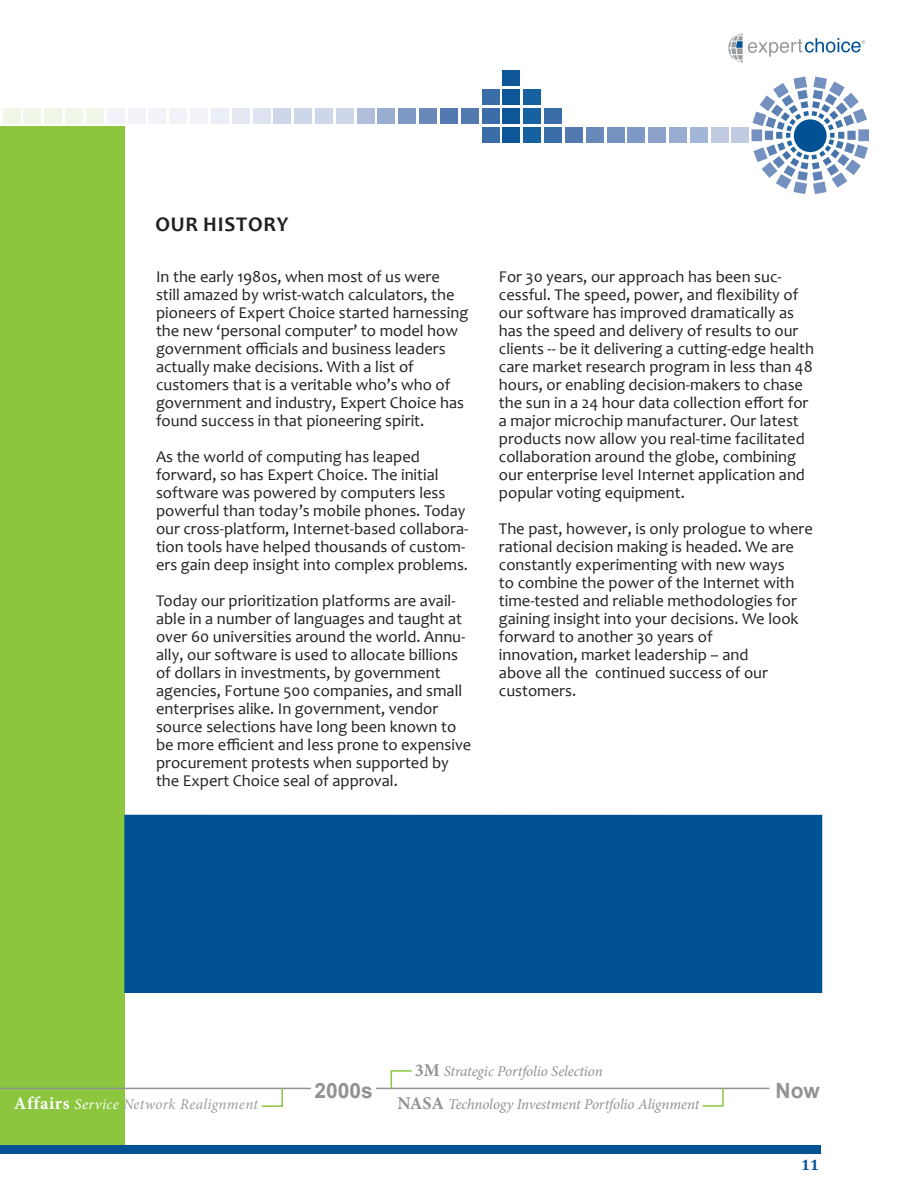
<style>
.page{position:relative;width:918px;height:1188px;background:#fff}
.page>*{position:absolute;margin:0;border:0;box-sizing:border-box;transform-origin:0 0}
.t1{font:700 21px "Candara";color:#231f20}
.t2{font:700 21px "Arial";color:#919295}
.t3{font:16.5px/18px "Candara";color:#231f20}
.t4{font:italic 15px/32.5px "Minion Pro";letter-spacing:-.01em;color:#919295}
.t5{font:italic 15px "Minion Pro";letter-spacing:.025em;color:#9b9ca0}
.t6{font:700 15px "Cambria";color:#005294}
.s1{font-weight:700;font-style:normal;font-size:18px;color:#fff}
.s2{color:#fff}
.s3{font-weight:700;font-style:normal;font-size:18px}
</style>
<div class="page">
<div style="left:503px;top:70px;width:17px;height:16px;background:#0d5798"></div>
<div style="left:482px;top:89px;width:17px;height:16px;background:#3b6da8"></div>
<div style="left:503px;top:89px;width:17px;height:16px;background:#0d5798"></div>
<div style="left:524px;top:89px;width:17px;height:16px;background:#1661a0"></div>
<div style="left:482px;top:127px;width:17px;height:16px;background:#3b6da8"></div>
<div style="left:503px;top:127px;width:17px;height:16px;background:#0d5798"></div>
<div style="left:524px;top:127px;width:17px;height:16px;background:#1661a0"></div>
<div style="left:544px;top:127px;width:18px;height:16px;background:#3b6da8"></div>
<div style="left:565px;top:127px;width:18px;height:16px;background:#527ab1"></div>
<div style="left:669px;top:127px;width:18px;height:16px;background:#98abd0"></div>
<div style="left:648px;top:127px;width:18px;height:16px;background:#8ca2cb"></div>
<div style="left:628px;top:127px;width:17px;height:16px;background:#7f99c6"></div>
<div style="left:607px;top:127px;width:17px;height:16px;background:#7491c0"></div>
<div style="left:586px;top:127px;width:17px;height:16px;background:#6a89bb"></div>
<div style="left:690px;top:127px;width:18px;height:16px;background:#a4b6d7"></div>
<div style="left:711px;top:127px;width:17px;height:16px;background:#c0cbe2"></div>
<div style="left:732px;top:127px;width:17px;height:16px;background:#c0cbe2"></div>
<div style="left:482px;top:108px;width:17px;height:16px;background:#3b6da8"></div>
<div style="left:503px;top:108px;width:17px;height:16px;background:#0d5798"></div>
<div style="left:524px;top:108px;width:17px;height:16px;background:#1661a0"></div>
<div style="left:544px;top:108px;width:18px;height:16px;background:#3b6da8"></div>
<div style="left:461px;top:108px;width:17px;height:16px;background:#527ab1"></div>
<div style="left:440px;top:108px;width:18px;height:16px;background:#527ab1"></div>
<div style="left:419px;top:108px;width:18px;height:16px;background:#6a89bb"></div>
<div style="left:399px;top:108px;width:17px;height:16px;background:#7f99c6"></div>
<div style="left:378px;top:108px;width:17px;height:16px;background:#98abd0"></div>
<div style="left:274px;top:108px;width:17px;height:16px;background:#ced6e9"></div>
<div style="left:294px;top:108px;width:18px;height:16px;background:#ced6e9"></div>
<div style="left:315px;top:108px;width:18px;height:16px;background:#ced6e9"></div>
<div style="left:336px;top:108px;width:18px;height:16px;background:#ced6e9"></div>
<div style="left:357px;top:108px;width:17px;height:16px;background:#b1bedb"></div>
<div style="left:253px;top:108px;width:17px;height:16px;background:#dde3f0"></div>
<div style="left:232px;top:108px;width:17px;height:16px;background:#dde3f0"></div>
<div style="left:211px;top:108px;width:18px;height:16px;background:#eaeef6"></div>
<div style="left:190px;top:108px;width:18px;height:16px;background:#f1f3f9"></div>
<div style="left:3px;top:108px;width:17px;height:16px;background:#f1f7e8"></div>
<div style="left:24px;top:108px;width:17px;height:16px;background:#f1f7e8"></div>
<div style="left:45px;top:108px;width:17px;height:16px;background:#f1f7e8"></div>
<div style="left:65px;top:108px;width:18px;height:16px;background:#f1f7e8"></div>
<div style="left:86px;top:108px;width:18px;height:16px;background:#f1f7e8"></div>
<div style="left:107px;top:108px;width:17px;height:16px;background:#f1f3f9"></div>
<div style="left:128px;top:108px;width:17px;height:16px;background:#f1f3f9"></div>
<div style="left:149px;top:108px;width:17px;height:16px;background:#f1f3f9"></div>
<div style="left:169px;top:108px;width:18px;height:16px;background:#f1f3f9"></div>
<div style="left:0;top:126px;width:124px;height:1024px;background:#8bc63e"></div>
<div style="left:751px;top:129px;width:11px;height:12px;background:#7491c0"></div>
<div style="left:858px;top:129px;width:11px;height:12px;background:#7491c0"></div>
<svg style="left:753px;top:76px;width:115px;height:118px"></svg>
<svg style="left:728px;top:33px;width:137px;height:30px"></svg>
<div style="left:0;top:1145px;width:820px;height:9px;background:#005294"></div>
<div style="left:124px;top:815px;width:698px;height:178px;background:#005294"></div>
<hr style="left:0;top:1088px;width:770px;height:1px;background:#919295">
<div style="left:311px;top:1082px;width:65px;height:24px;background:#fff"></div>
<svg style="left:260px;top:1087px;width:24px;height:20px"></svg>
<svg style="left:390px;top:1070px;width:23px;height:20px"></svg>
<svg style="left:701px;top:1087px;width:23px;height:20px"></svg>
<p class="t1" style="left:155px;top:212px;width:15px">OUR</p>
<p class="t1" style="left:203px;top:212px;width:73px">HI STORY</p>
<p class="t3" style="left:156px;top:268px;width:314px">In the early 1980s, when most of us were<br>still amazed by wrist-watch calculators, the pioneers of Expert Choice started harnessing the new ‘personal computer’ to model how government officials and business leaders actually make decisions. With a list of customers that is a veritable who’s who of government and industry, Expert Choice has found success in that pioneering spirit.</p>
<p class="t3" style="left:156px;top:448px;width:314px">As the world of computing has leaped forward, so has Expert Choice. The initial software was powered by computers less powerful than today’s mobile phones. Today our cross-platform, Internet-based collabora&shy;tion tools have helped thousands of custom&shy;ers gain deep insight into complex problems.</p>
<p class="t3" style="left:156px;top:592px;width:317px">Today our prioritization platforms are avail&shy;able in a number of languages and taught at over 60 universities around the world. Annu&shy;ally, our software is used to allocate billions of dollars in investments, by government agencies, Fortune 500 companies, and small enterprises alike. In government, vendor source selections have long been known to be more efficient and less prone to expensive procurement protests when supported by the Expert Choice seal of approval.</p>
<p class="t3" style="left:499px;top:268px;width:317px">For 30 years, our approach has been suc&shy;cessful. The speed, power, and flexibility of our software has improved dramatically as has the speed and delivery of results to our clients -- be it delivering a cutting-edge health care market research program in less than 48 hours, or enabling decision-makers to chase the sun in a 24 hour data collection effort for a major microchip manufacturer. Our latest products now allow you real-time facilitated collaboration around the globe, combining our enterprise level Internet application and popular voting equipment.</p>
<p class="t3" style="left:499px;top:520px;width:315px">The past, however, is only prologue to where rational decision making is headed. We are constantly experimenting with new ways<br>to combine the power of the Internet with time-tested and reliable methodologies for gaining insight into your decisions. We look forward to another 30 years of<br>innovation, market leadership – and<br>above all the continued success of our customers.</p>
<p class="t5" style="left:14px;top:1094px;width:246px"><span class="s1">Affairs</span> <span class="s2">Service</span> Network Realignment</p>
<p class="t4" style="left:397px;top:1055px;width:303px;text-indent:17px"><span class="s3">3M</span> Strategic Portfolio Selection<br><span class="s3">NASA</span> Technology Investment Portfolio Alignment</p>
<p class="t2" style="left:314px;top:1077px;width:60px">2000s</p>
<p class="t2" style="left:776px;top:1077px;width:46px">Now</p>
<p class="t6" style="left:801px;top:1156px;width:19px">11</p>
</div>
